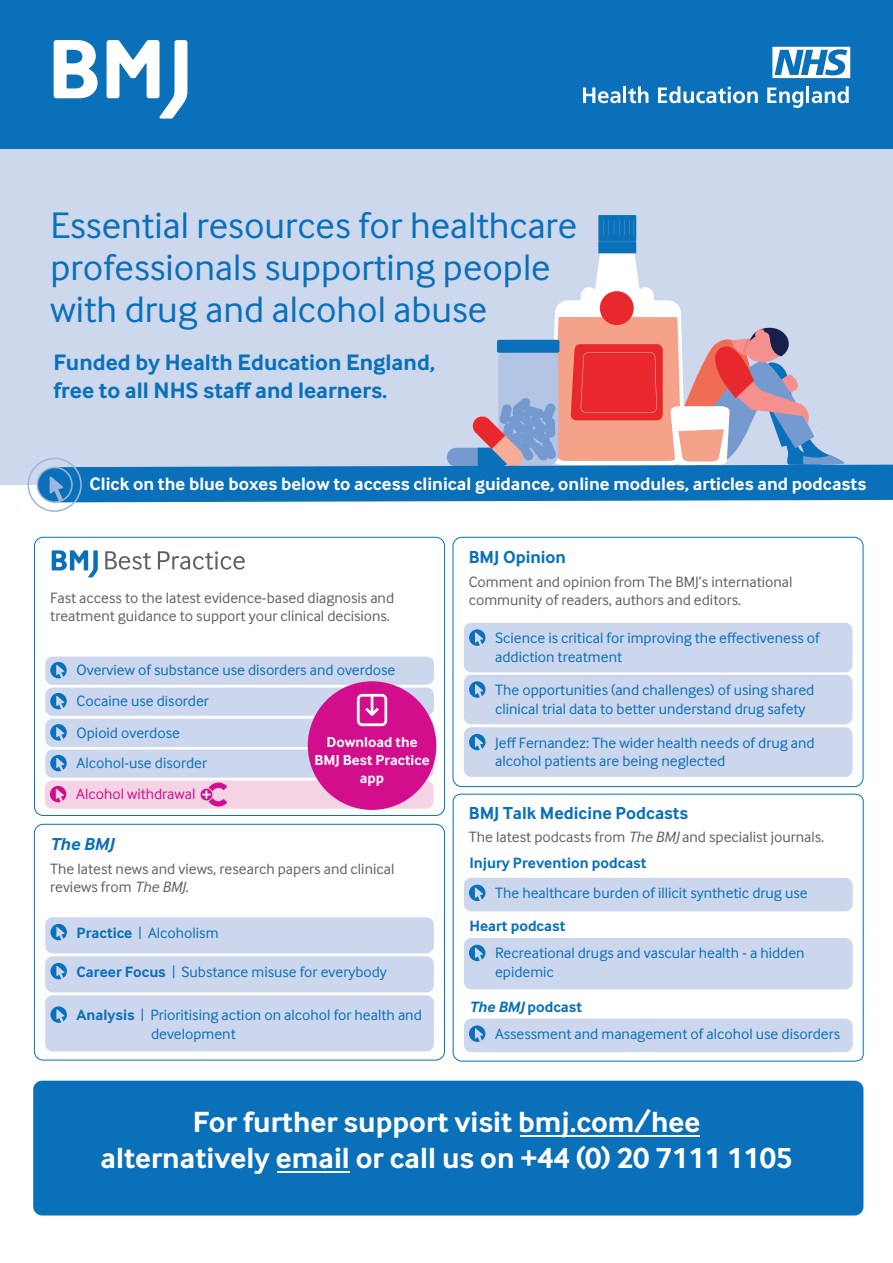
<style>
.page{position:relative;width:893px;height:1263px;background:#fff}
.page>*{position:absolute;margin:0;border:0;box-sizing:border-box;transform-origin:0 0}
.t1{font:38.25px/42px "Inter Face";color:#0970b9}
.t2{font:700 30.3px/36.3px "Inter Face";color:#fff;text-align:center}
.t3{font:700 23.1px/27.8px "Inter Face";color:#0970b9}
.t4{font:700 18.6px "Inter Face";color:#fff}
.t5{font:700 18px "Inter Face";color:#0970b9}
.t6{font:italic 700 18px "Inter Face";color:#0970b9}
.t7{font:15.45px/18.6px "Inter Face";color:#0970b9}
.t8{font:15.45px/18.6px "Inter Face";color:#5d6067}
.t9{font:15.45px "Inter Face";color:#d20e8c}
.t10{font:700 15.45px "Inter Face";color:#0970b9}
.t11{font:700 15px/18px "Inter Face";color:#fff;text-align:center}
.s1{font-style:italic}
.s2{font-weight:700}
.s3{font-weight:700;color:#0970b9}
.s4{font-weight:700;font-style:italic}
</style>
<div class="page">
<div style="left:45px;top:780px;width:389px;height:29px;background:#f4d3e4;border-radius:8px"></div>
<svg style="left:50px;top:786px;width:16px;height:16px"></svg>
<svg style="left:56px;top:789px;width:8px;height:14px"></svg>
<div style="left:201px;top:789px;width:11px;height:11px;background:#d20e8c;border-radius:50%"></div>
<svg style="left:202px;top:782px;width:25px;height:24px"></svg>
<div style="left:0;top:147px;width:893px;height:337px;background:#ced8ed"></div>
<div style="left:0;top:0;width:893px;height:148px;background:#0970b9"></div>
<svg style="left:54px;top:40px;width:44px;height:58px"></svg>
<svg style="left:107px;top:40px;width:80px;height:79px"></svg>
<div style="left:45px;top:749px;width:389px;height:29px;background:#ccd7ed;border-radius:8px"></div>
<div style="left:50px;top:755px;width:17px;height:16px;background:#0970b9;border-radius:50%"></div>
<svg style="left:56px;top:758px;width:8px;height:14px"></svg>
<div style="left:45px;top:656px;width:389px;height:29px;background:#ccd7ed;border-radius:8px"></div>
<div style="left:50px;top:662px;width:17px;height:16px;background:#0970b9;border-radius:50%"></div>
<svg style="left:56px;top:665px;width:8px;height:14px"></svg>
<div style="left:45px;top:687px;width:389px;height:29px;background:#ccd7ed;border-radius:8px"></div>
<svg style="left:50px;top:693px;width:17px;height:16px"></svg>
<svg style="left:56px;top:696px;width:8px;height:14px"></svg>
<div style="left:45px;top:719px;width:389px;height:28px;background:#ccd7ed;border-radius:8px"></div>
<div style="left:50px;top:724px;width:17px;height:16px;background:#0970b9;border-radius:50%"></div>
<svg style="left:56px;top:727px;width:8px;height:14px"></svg>
<div style="left:34px;top:537px;width:411px;height:279px;border:1px solid #0970b9;border-radius:9px"></div>
<div style="left:464px;top:623px;width:388px;height:49px;background:#ccd7ed;border-radius:8px"></div>
<div style="left:469px;top:629px;width:16px;height:17px;background:#0970b9;border-radius:50%"></div>
<svg style="left:475px;top:632px;width:8px;height:14px"></svg>
<div style="left:464px;top:675px;width:388px;height:49px;background:#ccd7ed;border-radius:8px"></div>
<div style="left:469px;top:681px;width:16px;height:17px;background:#0970b9;border-radius:50%"></div>
<svg style="left:475px;top:684px;width:8px;height:14px"></svg>
<div style="left:464px;top:727px;width:388px;height:50px;background:#ccd7ed;border-radius:8px"></div>
<div style="left:469px;top:734px;width:16px;height:16px;background:#0970b9;border-radius:50%"></div>
<svg style="left:475px;top:736px;width:8px;height:15px"></svg>
<div style="left:453px;top:537px;width:410px;height:250px;border:1px solid #0970b9;border-radius:9px"></div>
<div style="left:45px;top:917px;width:389px;height:36px;background:#ccd7ed;border-radius:8px"></div>
<div style="left:50px;top:924px;width:17px;height:16px;background:#0970b9;border-radius:50%"></div>
<svg style="left:56px;top:927px;width:9px;height:14px"></svg>
<div style="left:45px;top:956px;width:389px;height:36px;background:#ccd7ed;border-radius:8px"></div>
<div style="left:50px;top:963px;width:17px;height:16px;background:#0970b9;border-radius:50%"></div>
<svg style="left:56px;top:966px;width:9px;height:14px"></svg>
<div style="left:45px;top:995px;width:389px;height:56px;background:#ccd7ed;border-radius:8px"></div>
<svg style="left:50px;top:1006px;width:17px;height:17px"></svg>
<svg style="left:56px;top:1009px;width:9px;height:14px"></svg>
<div style="left:34px;top:824px;width:411px;height:236px;border:1px solid #0970b9;border-radius:9px"></div>
<svg style="left:452px;top:793px;width:412px;height:269px"></svg>
<div style="left:33px;top:1081px;width:830px;height:134px;background:#0970b9;border-radius:9px"></div>
<div style="left:308px;top:681px;width:128px;height:129px;background:#d20e8c;border-radius:50%"></div>
<svg style="left:52px;top:550px;width:46px;height:27px"></svg>
<svg style="left:105px;top:551px;width:46px;height:19px"></svg>
<svg style="left:158px;top:551px;width:87px;height:19px"></svg>
<svg style="left:357px;top:694px;width:30px;height:32px"></svg>
<hr style="left:278px;top:1172px;width:72px;height:1px;background:#fff">
<hr style="left:520px;top:1136px;width:179px;height:1px;background:#fff">
<div style="left:598px;top:241px;width:38px;height:12px;background:#0970b9"></div>
<div style="left:598px;top:215px;width:38px;height:26px;background:#0970b9"></div>
<svg style="left:603px;top:220px;width:31px;height:15px"></svg>
<svg style="left:772px;top:47px;width:78px;height:31px"></svg>
<svg style="left:583px;top:88px;width:37px;height:15px"></svg>
<hr style="left:623px;top:86px;width:3px;height:17px;background:#fff">
<svg style="left:628px;top:86px;width:20px;height:17px"></svg>
<svg style="left:658px;top:86px;width:100px;height:17px"></svg>
<svg style="left:767px;top:88px;width:36px;height:20px"></svg>
<hr style="left:806px;top:86px;width:3px;height:17px;background:#fff">
<svg style="left:812px;top:86px;width:37px;height:17px"></svg>
<svg style="left:37px;top:467px;width:35px;height:35px"></svg>
<div style="left:37px;top:467px;width:36px;height:36px;border:2px solid #9eb6dd;border-radius:50%"></div>
<div style="left:28px;top:458px;width:54px;height:54px;border:2px solid #9eb6dd;border-radius:50%"></div>
<div style="left:42px;top:473px;width:25px;height:24px;background:#0970b9;border-radius:50%"></div>
<svg style="left:50px;top:246px;width:843px;height:256px"></svg>
<h1 class="t1" style="left:51px;top:204px;width:528px">Essential resources for healthcare professionals supporting people with drug and alcohol abuse</h1>
<h3 class="t3" style="left:54px;top:348px;width:383px">Funded by Health Education England, free to all NHS staff and learners.</h3>
<p class="t4" style="left:90px;top:473px;width:778px">Click on the blue boxes below to access clinical guidance, online modules, articles and podcasts</p>
<p class="t8" style="left:50px;top:588px;width:345px">Fast access to the latest evidence-based diagnosis and treatment guidance to support your clinical decisions.</p>
<p class="t7" style="left:77px;top:655px;width:320px;line-height:31px">Overview of substance use disorders and overdose<br>Cocaine use disorder<br>Opioid overdose</p>
<p class="t11" style="left:314px;top:732px;width:117px">Download the<br>BMJ Best Practice app</p>
<p class="t7" style="left:77px;top:754px;width:132px">Alcohol-use disorder</p>
<p class="t9" style="left:76px;top:785px;width:121px">Alcohol withdrawal</p>
<p class="t6" style="left:50px;top:834px;width:65px">The BMJ</p>
<p class="t8" style="left:50px;top:859px;width:346px">The latest news and views, research papers and clinical reviews from <span class="s1">The BMJ</span>.</p>
<p class="t7" style="left:77px;top:923px;width:143px"><span class="s2">Practice</span> | Alcoholism</p>
<p class="t7" style="left:77px;top:962px;width:312px"><span class="s2">Career Focus</span> | Substance misuse for everybody</p>
<p class="t7" style="left:151px;top:1005px;width:272px;text-indent:-74px"><span class="s2">Analysis</span> | Prioritising action on alcohol for health and development</p>
<p class="t5" style="left:469px;top:547px;width:99px">BMJ Opinion</p>
<p class="t8" style="left:469px;top:572px;width:325px">Comment and opinion from The BMJ’s international community of readers, authors and editors.</p>
<p class="t7" style="left:495px;top:628px;width:326px">Science is critical for improving the effectiveness of addiction treatment</p>
<p class="t7" style="left:495px;top:680px;width:321px">The opportunities (and challenges) of using shared clinical trial data to better understand drug safety</p>
<p class="t7" style="left:495px;top:733px;width:321px">Jeff Fernandez: The wider health needs of drug and alcohol patients are being neglected</p>
<p class="t5" style="left:469px;top:802px;width:221px">BMJ Talk Medicine Podcasts</p>
<p class="t8" style="left:469px;top:824px;width:357px;line-height:26px">The latest podcasts from <span class="s1">The BMJ</span> and specialist journals.<br><span class="s3">Injury Prevention podcast</span></p>
<p class="t7" style="left:495px;top:884px;width:314px">The healthcare burden of illicit synthetic drug use</p>
<p class="t10" style="left:469px;top:917px;width:97px">Heart podcast</p>
<p class="t7" style="left:495px;top:944px;width:311px">Recreational drugs and vascular health - a hidden epidemic</p>
<p class="t7" style="left:495px;top:993px;width:347px;line-height:27.3px;text-indent:-26px"><span class="s4">The BMJ</span> <span class="s2">podcast<br></span>Assessment and management of alcohol use disorders</p>
<h2 class="t2" style="left:101px;top:1103px;width:693px">For further support visit bmj.com/hee<br>alternatively email or call us on +44 (0) 20 7111 1105</h2>
</div>
